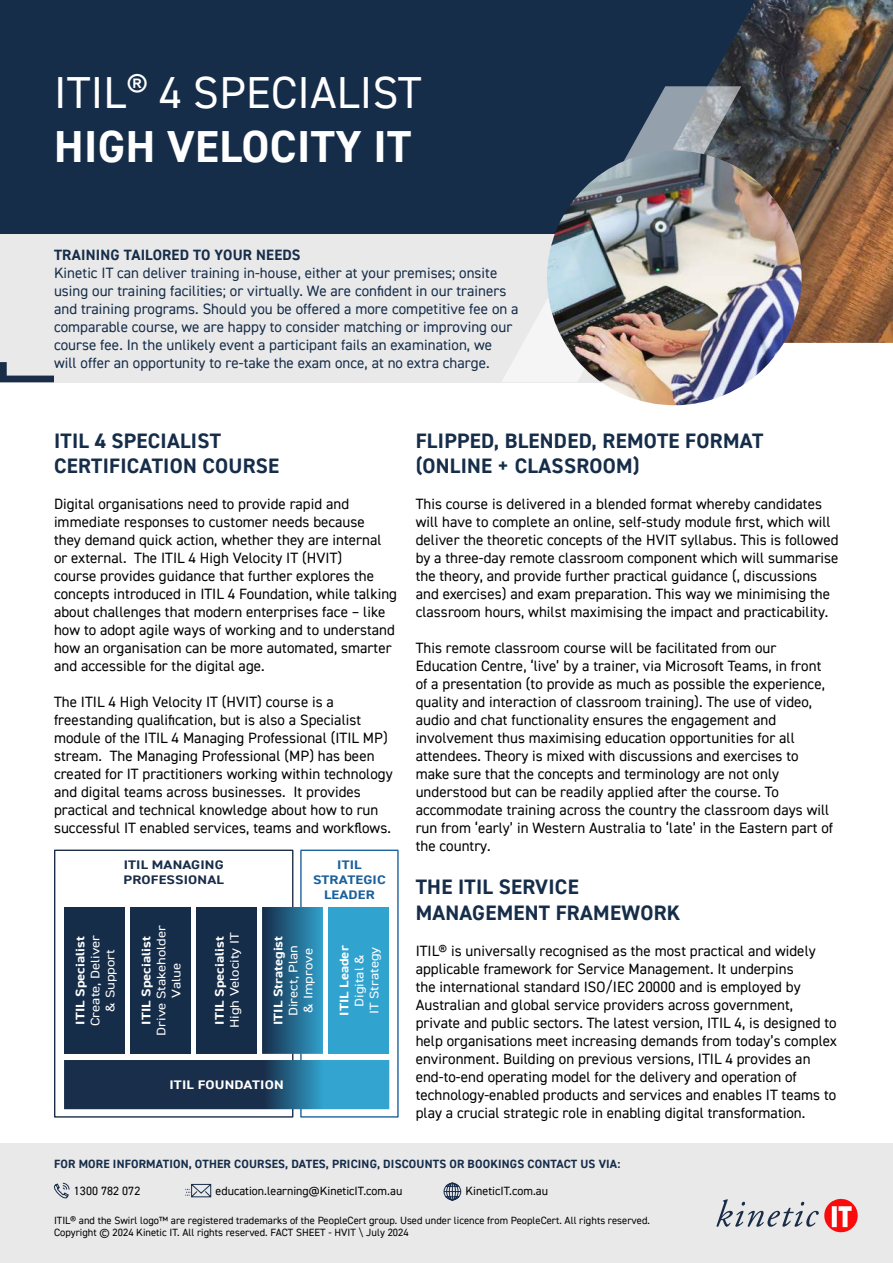
<style>
.page{position:relative;width:893px;height:1263px;background:#fff}
.page>*{position:absolute;margin:0;border:0;box-sizing:border-box;transform-origin:0 0}
.t1{font:45px/54px "DIN2014";letter-spacing:.01em;color:#fff}
.t2{font:700 21px/25.2px "DIN2014";letter-spacing:.015em;color:#162d4a}
.t3{font:15px/18px "DIN2014";letter-spacing:.005em;color:#000}
.t4{font:15px/18px "DIN2014";letter-spacing:.005em;color:#162d4a}
.t5{font:700 15px "DIN2014";letter-spacing:.015em;color:#162d4a}
.t6{font:12.45px/15px "DIN2014";color:#fff;text-align:center;scale:1.18 1}
.t7{font:700 12.45px "DIN2014";color:#fff;scale:1.18 1}
.t8{font:700 12.45px/15px "DIN2014";letter-spacing:.01em;color:#192d49;scale:1.18 1}
.t9{font:700 12.45px/15px "DIN2014";letter-spacing:.01em;color:#1a619d;text-align:center;scale:1.18 1}
.t10{font:700 12px "DIN2014";letter-spacing:.015em;color:#162d4a}
.t11{font:12px "DIN2014";color:#000}
.t12{font:10.5px/12.6px "DIN2014";letter-spacing:.005em;color:#000}
.s1{font-size:37.5px}
.s2{font-weight:700}
</style>
<div class="page">
<div style="left:0;top:0;width:893px;height:234px;background:#162d4a"></div>
<div style="left:0;top:1144px;width:893px;height:119px;background:#e9e9e9"></div>
<div style="left:0;top:234px;width:706px;height:148px;background:#e9e9e9"></div>
<svg style="left:716px;top:1199px;width:142px;height:34px"></svg>
<img style="left:708px;top:0;width:185px;height:343px">
<svg style="left:502px;top:86px;width:239px;height:296px"></svg>
<img style="left:547px;top:151px;width:255px;height:254px;border-radius:127px">
<div style="left:54px;top:849px;width:239px;height:268px;border:1px solid #192d49"></div>
<div style="left:300px;top:849px;width:99px;height:268px;border:1px solid #1a619d"></div>
<img style="left:64px;top:1060px;width:325px;height:49px">
<div style="left:64px;top:907px;width:61px;height:147px;background:#162d4a"></div>
<div style="left:196px;top:907px;width:61px;height:147px;background:#162d4a"></div>
<div style="left:130px;top:907px;width:61px;height:147px;background:#162d4a"></div>
<img style="left:262px;top:907px;width:61px;height:147px">
<div style="left:328px;top:907px;width:61px;height:147px;background:#31a3cf"></div>
<svg style="left:0;top:362px;width:54px;height:20px"></svg>
<svg style="left:53px;top:1182px;width:17px;height:17px"></svg>
<svg style="left:185px;top:1183px;width:27px;height:15px"></svg>
<svg style="left:443px;top:1182px;width:18px;height:19px"></svg>
<h1 class="t1" style="left:54px;top:67px;width:369px">ITIL<span class="s1">®</span> 4 SPECIALIST<br><span class="s2">HIGH VELOCITY IT</span></h1>
<p class="t5" style="left:54px;top:248px;width:248px">TRAINING TAILORED TO YOUR NEEDS</p>
<p class="t4" style="left:54px;top:264px;width:466px">Kinetic IT can deliver training in-house, either at your premises; onsite using our training facilities; or virtually. We are confident in our trainers and training programs. Should you be offered a more competitive fee on a comparable course, we are happy to consider matching or improving our course fee. In the unlikely event a participant fails an examination, we will offer an opportunity to re-take the exam once, at no extra charge.</p>
<h2 class="t2" style="left:54px;top:429px;width:227px">ITIL 4 SPECIALIST<br>CERTIFICATION COURSE</h2>
<p class="t3" style="left:54px;top:495px;width:345px">Digital organisations need to provide rapid and immediate responses to customer needs because<br>they demand quick action, whether they are internal or external. The ITIL 4 High Velocity IT (HVIT)<br>course provides guidance that further explores the concepts introduced in ITIL 4 Foundation, while talking about challenges that modern enterprises face – like how to adopt agile ways of working and to understand how an organisation can be more automated, smarter and accessible for the digital age.</p>
<p class="t3" style="left:54px;top:693px;width:340px">The ITIL 4 High Velocity IT (HVIT) course is a freestanding qualification, but is also a Specialist module of the ITIL 4 Managing Professional (ITIL MP) stream. The Managing Professional (MP) has been created for IT practitioners working within technology and digital teams across businesses. It provides practical and technical knowledge about how to run successful IT enabled services, teams and workflows.</p>
<h2 class="t2" style="left:416px;top:429px;width:349px">FLIPPED, BLENDED, REMOTE FORMAT (ONLINE + CLASSROOM)</h2>
<p class="t3" style="left:416px;top:495px;width:424px">This course is delivered in a blended format whereby candidates will have to complete an online, self-study module first, which will deliver the theoretic concepts of the HVIT syllabus. This is followed by a three-day remote classroom component which will summarise the theory, and provide further practical guidance (, discussions and exercises) and exam preparation. This way we minimising the classroom hours, whilst maximising the impact and practicability.</p>
<p class="t3" style="left:416px;top:639px;width:419px">This remote classroom course will be facilitated from our Education Centre, ‘live’ by a trainer, via Microsoft Teams, in front of a presentation (to provide as much as possible the experience, quality and interaction of classroom training). The use of video, audio and chat functionality ensures the engagement and involvement thus maximising education opportunities for all attendees. Theory is mixed with discussions and exercises to make sure that the concepts and terminology are not only understood but can be readily applied after the course. To accommodate training across the country the classroom days will run from ‘early’ in Western Australia to ‘late’ in the Eastern part of the country.</p>
<h2 class="t2" style="left:416px;top:875px;width:266px">THE ITIL SERVICE<br>MANAGEMENT FRAMEWORK</h2>
<p class="t3" style="left:416px;top:942px;width:423px">ITIL® is universally recognised as the most practical and widely applicable framework for Service Management. It underpins<br>the international standard ISO/IEC 20000 and is employed by Australian and global service providers across government, private and public sectors. The latest version, ITIL 4, is designed to help organisations meet increasing demands from today’s complex environment. Building on previous versions, ITIL 4 provides an end-to-end operating model for the delivery and operation of technology-enabled products and services and enables IT teams to play a crucial strategic role in enabling digital transformation.</p>
<p class="t10" style="left:54px;top:1158px;width:568px">FOR MORE INFORMATION, OTHER COURSES, DATES, PRICING, DISCOUNTS OR BOOKINGS CONTACT US VIA:</p>
<p class="t11" style="left:74px;top:1185px;width:68px">1300 782 072</p>
<p class="t11" style="left:216px;top:1185px;width:188px">education.learning@KineticIT.com.au</p>
<p class="t11" style="left:466px;top:1185px;width:84px">KineticIT.com.au</p>
<p class="t12" style="left:54px;top:1214px;width:597px">ITIL® and the Swirl logo™ are registered trademarks of the PeopleCert group. Used under licence from PeopleCert. All rights reserved.<br>Copyright © 2024 Kinetic IT. All rights reserved. FACT SHEET - HVIT \ July 2024</p>
<p class="t8" style="left:124px;top:858px;width:87px">ITIL MANAGING<br>PROFESSIONAL</p>
<p class="t9" style="left:313px;top:858px;width:63px">ITIL<br>STRATEGIC<br>LEADER</p>
<p class="t7" style="left:140px;top:1024px;width:76px;rotate:-90deg">ITIL Specialist</p>
<p class="t6" style="left:154px;top:1035px;width:95px;rotate:-90deg">Drive Stakeholder<br>Value</p>
<p class="t7" style="left:272px;top:1025px;width:77px;rotate:-90deg">ITIL Strategist</p>
<p class="t6" style="left:286px;top:1016px;width:62px;text-align:left;rotate:-90deg">Direct, Plan &amp; Improve</p>
<p class="t7" style="left:338px;top:1015px;width:61px;rotate:-90deg">ITIL Leader</p>
<p class="t6" style="left:352px;top:1014px;width:59px;rotate:-90deg">Digital &amp;<br>IT Strategy</p>
<p class="t7" style="left:74px;top:1024px;width:76px;rotate:-90deg">ITIL Specialist</p>
<p class="t6" style="left:88px;top:1026px;width:79px;rotate:-90deg">Create, Deliver &amp; Support</p>
<p class="t7" style="left:214px;top:1024px;width:76px;rotate:-90deg">ITIL Specialist</p>
<p class="t6" style="left:228px;top:1028px;width:83px;rotate:-90deg">High Velocity IT</p>
<p class="t7" style="left:169px;top:1079px;width:98px">ITIL FOUNDATION</p>
</div>
